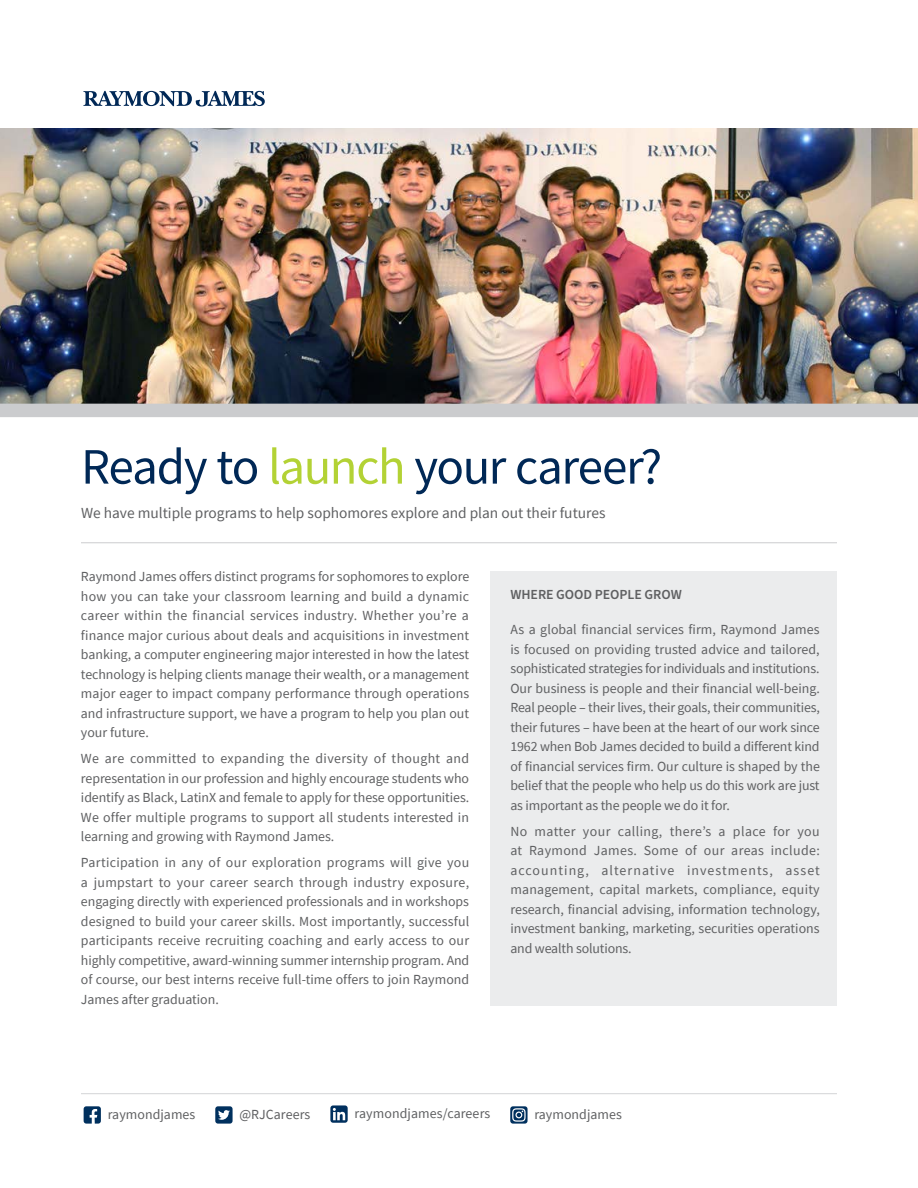
<style>
.page{position:relative;width:918px;height:1188px;background:#fff}
.page>*{position:absolute;margin:0;border:0;box-sizing:border-box;transform-origin:0 0}
.t1{font:51px "Source Sans Pro";letter-spacing:-.03em;color:#002856}
.t2{font:15.3px "Source Sans Pro";color:#5f6062}
.t3{font:13.8px/19.5px "Source Sans Pro";color:#5f6062;text-align:justify}
.t4{font:600 13.8px "Source Sans Pro";letter-spacing:-.005em;color:#5f6062}
.s1{color:#b3d235}
</style>
<div class="page">
<hr style="left:81px;top:1093px;width:756px;height:1px;background:#d3d4d6">
<svg style="left:215px;top:1106px;width:18px;height:18px"></svg>
<div style="left:510px;top:1106px;width:18px;height:18px;background:#00305e;border-radius:3px"></div>
<svg style="left:512px;top:1108px;width:14px;height:14px"></svg>
<svg style="left:330px;top:1105px;width:18px;height:18px"></svg>
<svg style="left:84px;top:1106px;width:17px;height:18px"></svg>
<div style="left:490px;top:571px;width:347px;height:435px;background:#ebeced"></div>
<hr style="left:81px;top:542px;width:756px;height:1px;background:#cbccce">
<img style="left:0;top:129px;width:918px;height:275px">
<svg style="left:83px;top:91px;width:182px;height:16px"></svg>
<div style="left:0;top:404px;width:918px;height:13px;background:#cbccce"></div>
<h1 class="t1" style="left:81px;top:434px;width:583px">Ready to <span class="s1">launch</span> your career?</h1>
<p class="t2" style="left:81px;top:503px;width:526px">We have multiple programs to help sophomores explore and plan out their futures</p>
<p class="t3" style="left:81px;top:567px;width:390px">Raymond James offers distinct programs for sophomores to explore how you can take your classroom learning and build a dynamic career within the financial services industry. Whether you’re a finance major curious about deals and acquisitions in investment banking, a computer engineering major interested in how the latest technology is helping clients manage their wealth, or a management major eager to impact company performance through operations and infrastructure support, we have a program to help you plan out your future.</p>
<p class="t3" style="left:81px;top:749px;width:390px">We are committed to expanding the diversity of thought and representation in our profession and highly encourage students who identify as Black, LatinX and female to apply for these opportunities.<br>We offer multiple programs to support all students interested in learning and growing with Raymond James.</p>
<p class="t3" style="left:81px;top:853px;width:390px">Participation in any of our exploration programs will give you a jumpstart to your career search through industry exposure, engaging directly with experienced professionals and in workshops designed to build your career skills. Most importantly, successful participants receive recruiting coaching and early access to our highly competitive, award-winning summer internship program. And of course, our best interns receive full-time offers to join Raymond James after graduation.</p>
<p class="t4" style="left:510px;top:585px;width:173px">WHERE GOOD PEOPLE GROW</p>
<p class="t3" style="left:510px;top:620px;width:311px">As a global financial services firm, Raymond James is focused on providing trusted advice and tailored, sophisticated strategies for individuals and institutions.<br>Our business is people and their financial well-being.<br>Real people – their lives, their goals, their communities, their futures – have been at the heart of our work since 1962 when Bob James decided to build a different kind of financial services firm. Our culture is shaped by the belief that the people who help us do this work are just as important as the people we do it for.</p>
<p class="t3" style="left:510px;top:822px;width:311px">No matter your calling, there’s a place for you at Raymond James. Some of our areas include: accounting, alternative investments, asset management, capital markets, compliance, equity research, financial advising, information technology, investment banking, marketing, securities operations and wealth solutions.</p>
<p class="t3" style="left:108px;top:1105px;width:89px">raymondjames</p>
<p class="t3" style="left:239px;top:1105px;width:73px">@RJCareers</p>
<p class="t3" style="left:355px;top:1104px;width:137px">raymondjames/careers</p>
<p class="t3" style="left:534px;top:1105px;width:89px">raymondjames</p>
</div>
